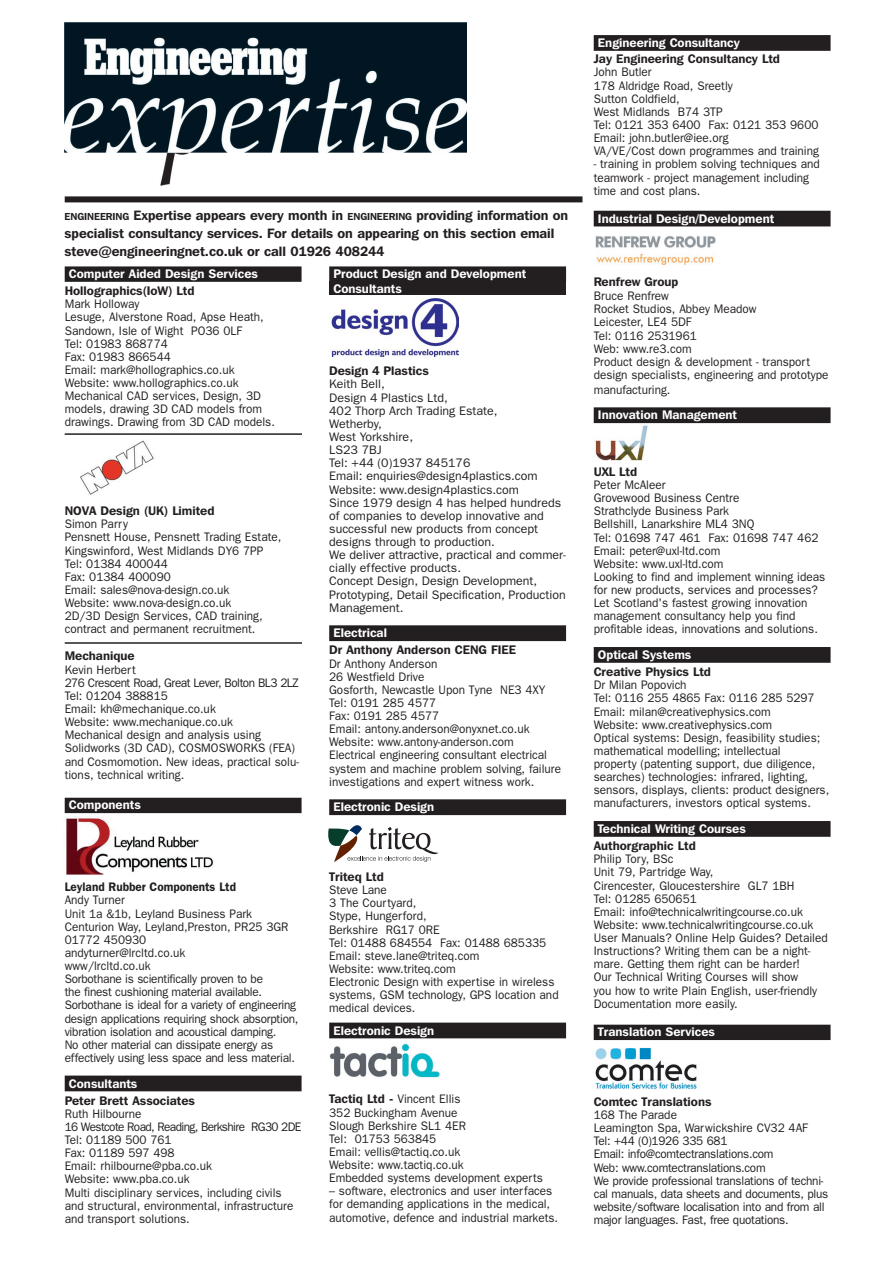
<style>
.page{position:relative;width:894px;height:1265px;background:#fff}
.page>*{position:absolute;margin:0;border:0;box-sizing:border-box;transform-origin:0 0}
.t1{font:600 13.5px/18px "Franklin Gothic IT Cby BT";letter-spacing:-.005em;color:#231f20}
.t2{font:12.3px/13px "Franklin Gothic";color:#231f20;scale:.95 1}
.t3{font:12.3px/13px "Franklin Gothic";letter-spacing:-.02em;color:#231f20;scale:.95 1}
.t4{font:12.3px/13px "Franklin Gothic";color:#231f20}
.t5{font:600 12.3px/15.3px "Franklin Gothic IT Cby BT";color:#fff}
.t6{font:600 12.3px "Franklin Gothic IT Cby BT";color:#231f20}
.t7{font:600 12.3px "Franklin Gothic";color:#231f20;scale:.95 1}
.s1{font-size:10.2px}
.s2{font-family:"Franklin Gothic IT Cby BT";font-weight:600}
</style>
<div class="page">
<div style="left:329px;top:281px;width:237px;height:13px;background:#231f20"></div>
<div style="left:65px;top:266px;width:236px;height:16px;background:#231f20"></div>
<div style="left:65px;top:797px;width:236px;height:16px;background:#231f20"></div>
<div style="left:65px;top:1075px;width:236px;height:16px;background:#231f20"></div>
<div style="left:329px;top:266px;width:237px;height:16px;background:#231f20"></div>
<div style="left:329px;top:625px;width:237px;height:16px;background:#231f20"></div>
<div style="left:329px;top:799px;width:237px;height:16px;background:#231f20"></div>
<div style="left:329px;top:1022px;width:237px;height:16px;background:#231f20"></div>
<div style="left:593px;top:35px;width:237px;height:16px;background:#231f20"></div>
<div style="left:593px;top:211px;width:237px;height:15px;background:#231f20"></div>
<div style="left:593px;top:407px;width:237px;height:16px;background:#231f20"></div>
<div style="left:593px;top:647px;width:237px;height:15px;background:#231f20"></div>
<div style="left:593px;top:821px;width:237px;height:15px;background:#231f20"></div>
<div style="left:593px;top:1024px;width:237px;height:15px;background:#231f20"></div>
<img style="left:65px;top:22px;width:402px;height:163px">
<div style="left:65px;top:196px;width:517px;height:6px;background:#231f20"></div>
<svg style="left:328px;top:825px;width:110px;height:36px"></svg>
<hr style="left:65px;top:433px;width:237px;height:2px;background:#231f20">
<img style="left:80px;top:440px;width:74px;height:55px">
<img style="left:595px;top:1047px;width:102px;height:42px">
<hr style="left:65px;top:642px;width:237px;height:1px;background:#231f20">
<img style="left:595px;top:425px;width:53px;height:35px">
<img style="left:331px;top:299px;width:127px;height:57px">
<img style="left:595px;top:236px;width:121px;height:29px">
<img style="left:329px;top:1043px;width:111px;height:35px">
<img style="left:66px;top:816px;width:148px;height:59px">
<p class="t1" style="left:65px;top:206px;width:505px"><span class="s1">ENGINEERING</span> Expertise appears every month in <span class="s1">ENGINEERING</span> providing information on specialist consultancy services. For details on appearing on this section email steve@engineeringnet.co.uk or call 01926 408244</p>
<p class="t5" style="left:69px;top:266px;width:190px">Computer Aided Design Services</p>
<p class="t6" style="left:65px;top:283px;width:131px">Hollographics(IoW) Ltd</p>
<p class="t2" style="left:65px;top:297px;width:223px">Mark Holloway<br>Lesuge, Alverstone Road, Apse Heath,<br>Sandown, Isle of Wight PO36 0LF<br>Tel: 01983 868774<br>Fax: 01983 866544<br>Email: mark@hollographics.co.uk<br>Website: www.hollographics.co.uk<br>Mechanical CAD services, Design, 3D models, drawing 3D CAD models from drawings. Drawing from 3D CAD models.</p>
<p class="t6" style="left:65px;top:503px;width:151px">NOVA Design (UK) Limited</p>
<p class="t2" style="left:65px;top:517px;width:229px">Simon Parry<br>Pensnett House, Pensnett Trading Estate,<br>Kingswinford, West Midlands DY6 7PP<br>Tel: 01384 400044<br>Fax: 01384 400090<br>Email: sales@nova-design.co.uk<br>Website: www.nova-design.co.uk<br>2D/3D Design Services, CAD training, contract and permanent recruitment.</p>
<p class="t6" style="left:65px;top:648px;width:71px">Mechanique</p>
<p class="t2" style="left:65px;top:662px;width:248px">Kevin Herbert<br>276 Crescent Road, Great Lever, Bolton BL3 2LZ<br>Tel: 01204 388815<br>Email: kh@mechanique.co.uk<br>Website: www.mechanique.co.uk<br>Mechanical design and analysis using<br>Solidworks (3D CAD), COSMOSWORKS (FEA) and Cosmomotion. New ideas, practical solu&shy;tions, technical writing.</p>
<p class="t7" style="left:65px;top:879px;width:182px">Leyland Rubber Components Ltd</p>
<p class="t3" style="left:65px;top:893px;width:247px">Andy Turner<br>Unit 1a &amp;1b, Leyland Business Park Centurion Way, Leyland,Preston, PR25 3GR 01772 450930<br>andyturner@lrcltd.co.uk<br>www/lrcltd.co.uk<br>Sorbothane is scientifically proven to be<br>the finest cushioning material available.<br>Sorbothane is ideal for a variety of engineering design applications requiring shock absorption, vibration isolation and acoustical damping.<br>No other material can dissipate energy as effectively using less space and less material.</p>
<p class="t5" style="left:69px;top:1075px;width:70px">Consultants</p>
<p class="t6" style="left:65px;top:1092px;width:132px">Peter Brett Associates</p>
<p class="t2" style="left:65px;top:1106px;width:251px">Ruth Hilbourne<br>16 Westcote Road, Reading, Berkshire RG30 2DE<br>Tel: 01189 500 761<br>Fax: 01189 597 498<br>Email: rhilbourne@pba.co.uk<br>Website: www.pba.co.uk<br>Multi disciplinary services, including civils and structural, environmental, infrastructure and transport solutions.</p>
<p class="t5" style="left:333px;top:266px;width:194px">Product Design and Development<br>Consultants</p>
<p class="t6" style="left:329px;top:363px;width:101px">Design 4 Plastics</p>
<p class="t4" style="left:329px;top:377px;width:238px">Keith Bell,<br>Design 4 Plastics Ltd,<br>402 Thorp Arch Trading Estate,<br>Wetherby,<br>West Yorkshire,<br>LS23 7BJ<br>Tel: +44 (0)1937 845176<br>Email: enquiries@design4plastics.com<br>Website: www.design4plastics.com<br>Since 1979 design 4 has helped hundreds of companies to develop innovative and successful new products from concept designs through to production.<br>We deliver attractive, practical and commer&shy;cially effective products.<br>Concept Design, Design Development,<br>Prototyping, Detail Specification, Production<br>Management.</p>
<p class="t5" style="left:333px;top:625px;width:55px">Electrical</p>
<p class="t6" style="left:329px;top:642px;width:188px">Dr Anthony Anderson CENG FIEE</p>
<p class="t2" style="left:329px;top:656px;width:246px">Dr Anthony Anderson<br>26 Westfield Drive<br>Gosforth, Newcastle Upon Tyne NE3 4XY<br>Tel: 0191 285 4577<br>Fax: 0191 285 4577<br>Email: antony.anderson@onyxnet.co.uk<br>Website: www.antony-anderson.com<br>Electrical engineering consultant electrical system and machine problem solving, failure investigations and expert witness work.</p>
<p class="t5" style="left:333px;top:799px;width:102px">Electronic Design</p>
<p class="t6" style="left:329px;top:868px;width:56px">Triteq Ltd</p>
<p class="t2" style="left:329px;top:883px;width:243px">Steve Lane<br>3 The Courtyard,<br>Stype, Hungerford,<br>Berkshire RG17 0RE<br>Tel: 01488 684554 Fax: 01488 685335<br>Email: steve.lane@triteq.com<br>Website: www.triteq.com<br>Electronic Design with expertise in wireless systems, GSM technology, GPS location and medical devices.</p>
<p class="t5" style="left:333px;top:1022px;width:102px">Electronic Design</p>
<p class="t2" style="left:329px;top:1092px;width:226px"><span class="s2">Tactiq Ltd -</span> Vincent Ellis<br>352 Buckingham Avenue<br>Slough Berkshire SL1 4ER<br>Tel: 01753 563845<br>Email: vellis@tactiq.co.uk<br>Website: www.tactiq.co.uk<br>Embedded systems development experts</p>
<p class="t2" style="left:329px;top:1184px;width:242px">– software, electronics and user interfaces for demanding applications in the medical, automotive, defence and industrial markets.</p>
<p class="t5" style="left:598px;top:35px;width:143px">Engineering Consultancy</p>
<p class="t6" style="left:593px;top:51px;width:188px">Jay Engineering Consultancy Ltd</p>
<p class="t2" style="left:593px;top:65px;width:238px">John Butler<br>178 Aldridge Road, Sreetly<br>Sutton Coldfield,<br>West Midlands B74 3TP<br>Tel: 0121 353 6400 Fax: 0121 353 9600<br>Email: john.butler@iee.org<br>VA/VE/Cost down programmes and training</p>
<p class="t2" style="left:593px;top:157px;width:239px">- training in problem solving techniques and teamwork - project management including time and cost plans.</p>
<p class="t5" style="left:598px;top:210px;width:178px">Industrial Design/Development</p>
<p class="t6" style="left:593px;top:274px;width:86px">Renfrew Group</p>
<p class="t2" style="left:593px;top:289px;width:248px">Bruce Renfrew<br>Rocket Studios, Abbey Meadow<br>Leicester, LE4 5DF<br>Tel: 0116 2531961<br>Web: www.re3.com<br>Product design &amp; development - transport design specialists, engineering and prototype</p>
<p class="t2" style="left:593px;top:383px;width:82px">manufacturing.</p>
<p class="t5" style="left:598px;top:407px;width:141px">Innovation Management</p>
<p class="t6" style="left:593px;top:464px;width:45px">UXL Ltd</p>
<p class="t2" style="left:593px;top:478px;width:245px">Peter McAleer<br>Grovewood Business Centre<br>Strathclyde Business Park<br>Bellshill, Lanarkshire ML4 3NQ<br>Tel: 01698 747 461 Fax: 01698 747 462<br>Email: peter@uxl-ltd.com<br>Website: www.uxl-ltd.com<br>Looking to find and implement winning ideas for new products, services and processes?<br>Let Scotland's fastest growing innovation management consultancy help you find profitable ideas, innovations and solutions.</p>
<p class="t5" style="left:598px;top:646px;width:95px">Optical Systems</p>
<p class="t6" style="left:593px;top:664px;width:119px">Creative Physics Ltd</p>
<p class="t2" style="left:593px;top:678px;width:249px">Dr Milan Popovich<br>Tel: 0116 255 4865 Fax: 0116 285 5297<br>Email: milan@creativephysics.com<br>Website: www.creativephysics.com<br>Optical systems: Design, feasibility studies; mathematical modelling; intellectual<br>property (patenting support, due diligence, searches) technologies: infrared, lighting, sensors, displays, clients: product designers, manufacturers, investors optical systems.</p>
<p class="t5" style="left:598px;top:820px;width:149px">Technical Writing Courses</p>
<p class="t6" style="left:593px;top:838px;width:103px">Authorgraphic Ltd</p>
<p class="t2" style="left:593px;top:852px;width:248px">Philip Tory, BSc<br>Unit 79, Partridge Way,<br>Cirencester, Gloucestershire GL7 1BH<br>Tel: 01285 650651<br>Email: info@technicalwritingcourse.co.uk Website: www.technicalwritingcourse.co.uk User Manuals? Online Help Guides? Detailed Instructions? Writing them can be a night&shy;mare. Getting them right can be harder!<br>Our Technical Writing Courses will show<br>you how to write Plain English, user-friendly Documentation more easily.</p>
<p class="t5" style="left:598px;top:1023px;width:118px">Translation Services</p>
<p class="t6" style="left:593px;top:1093px;width:119px">Comtec Translations</p>
<p class="t3" style="left:593px;top:1107px;width:248px">168 The Parade<br>Leamington Spa, Warwickshire CV32 4AF<br>Tel: +44 (0)1926 335 681<br>Email: info@comtectranslations.com<br>Web: www.comtectranslations.com<br>We provide professional translations of techni&shy;cal manuals, data sheets and documents, plus website/software localisation into and from all major languages. Fast, free quotations.</p>
</div>
